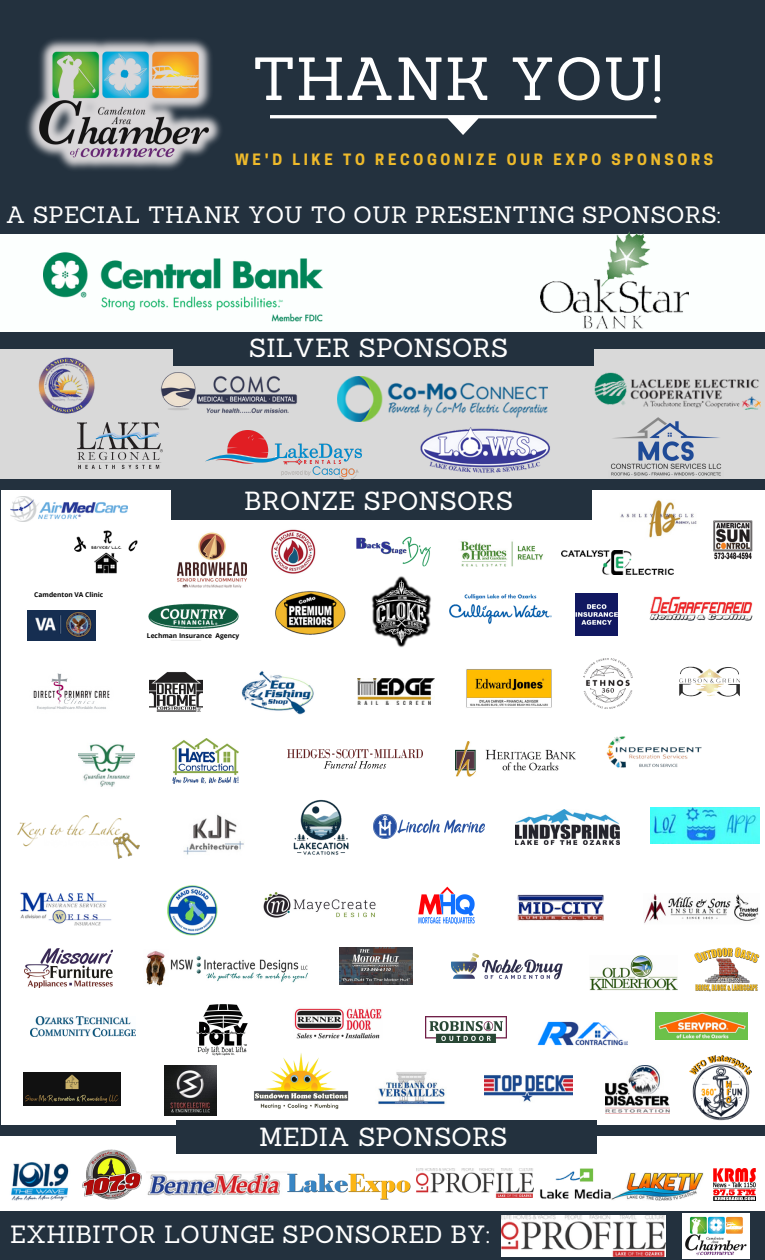
<style>
.page{position:relative;width:765px;height:1260px;background:#23313e}
.page>*{position:absolute;margin:0;border:0;box-sizing:border-box;transform-origin:0 0}
.t1{font:59.25px "Sanchez";letter-spacing:.01em;color:#fff}
.t2{font:25.5px "Sanchez";letter-spacing:.01em;color:#fff}
.t3{font:24.25px "Sanchez";letter-spacing:.01em;color:#fff}
.t4{font:23px "Sanchez";letter-spacing:.01em;color:#fff}
.t5{font:700 14.75px "Cooper Hewitt";letter-spacing:.25em;color:#eeba2b}
.t6{font:700 6.62px "Open Sans";color:#000}
</style>
<div class="page">
<div style="left:0;top:1136px;width:765px;height:74px;background:#fff"></div>
<div style="left:0;top:349px;width:765px;height:129px;background:#d9d9d9"></div>
<div style="left:0;top:235px;width:765px;height:97px;background:#fcfffe"></div>
<img style="left:541px;top:231px;width:148px;height:98px">
<img style="left:44px;top:252px;width:278px;height:70px">
<img style="left:713px;top:1168px;width:42px;height:33px">
<img style="left:11px;top:1163px;width:72px;height:37px">
<img style="left:417px;top:1169px;width:116px;height:29px">
<img style="left:595px;top:372px;width:166px;height:38px">
<img style="left:78px;top:423px;width:84px;height:46px">
<img style="left:161px;top:372px;width:136px;height:41px">
<div style="left:173px;top:332px;width:421px;height:34px;background:#23313e"></div>
<svg style="left:270px;top:115px;width:386px;height:20px"></svg>
<div style="left:2px;top:490px;width:763px;height:635px;background:#fff"></div>
<div style="left:171px;top:486px;width:421px;height:33px;background:#23313e"></div>
<div style="left:176px;top:1120px;width:420px;height:34px;background:#23313e"></div>
<img style="left:26px;top:39px;width:195px;height:131px">
<img style="left:539px;top:1147px;width:72px;height:64px">
<img style="left:420px;top:427px;width:130px;height:46px">
<img style="left:502px;top:1215px;width:164px;height:42px">
<img style="left:683px;top:1213px;width:66px;height:45px">
<img style="left:147px;top:1172px;width:141px;height:24px">
<img style="left:38px;top:357px;width:57px;height:57px">
<img style="left:611px;top:1172px;width:93px;height:28px">
<img style="left:288px;top:1173px;width:123px;height:27px">
<img style="left:206px;top:431px;width:155px;height:49px">
<img style="left:599px;top:395px;width:128px;height:84px">
<img style="left:196px;top:1004px;width:52px;height:52px">
<img style="left:173px;top:738px;width:66px;height:45px">
<img style="left:584px;top:659px;width:49px;height:49px">
<img style="left:589px;top:955px;width:89px;height:36px">
<img style="left:146px;top:951px;width:162px;height:35px">
<img style="left:456px;top:741px;width:120px;height:36px">
<img style="left:18px;top:815px;width:122px;height:44px">
<img style="left:24px;top:948px;width:88px;height:40px">
<img style="left:460px;top:541px;width:84px;height:26px">
<img style="left:378px;top:1072px;width:67px;height:33px">
<img style="left:183px;top:814px;width:61px;height:41px">
<img style="left:357px;top:678px;width:77px;height:27px">
<img style="left:30px;top:1016px;width:105px;height:20px">
<img style="left:644px;top:894px;width:115px;height:29px">
<img style="left:713px;top:520px;width:40px;height:40px">
<img style="left:339px;top:948px;width:73px;height:36px">
<img style="left:373px;top:815px;width:112px;height:24px">
<img style="left:294px;top:1008px;width:88px;height:31px">
<img style="left:485px;top:1075px;width:87px;height:27px">
<img style="left:694px;top:947px;width:65px;height:45px">
<img style="left:20px;top:892px;width:92px;height:34px">
<img style="left:356px;top:536px;width:75px;height:31px">
<img style="left:418px;top:887px;width:57px;height:38px">
<img style="left:516px;top:810px;width:104px;height:35px">
<img style="left:517px;top:894px;width:87px;height:27px">
<img style="left:148px;top:603px;width:91px;height:27px">
<img style="left:466px;top:669px;width:86px;height:39px">
<img style="left:425px;top:1017px;width:82px;height:25px">
<img style="left:449px;top:594px;width:103px;height:30px">
<img style="left:576px;top:594px;width:42px;height:42px">
<img style="left:74px;top:530px;width:64px;height:44px">
<img style="left:650px;top:808px;width:110px;height:35px">
<img style="left:150px;top:672px;width:52px;height:40px">
<img style="left:24px;top:1072px;width:96px;height:33px">
<img style="left:271px;top:529px;width:45px;height:45px">
<img style="left:263px;top:892px;width:113px;height:26px">
<img style="left:288px;top:750px;width:135px;height:19px">
<img style="left:537px;top:1021px;width:91px;height:25px">
<img style="left:167px;top:885px;width:51px;height:51px">
<img style="left:245px;top:1049px;width:104px;height:61px">
<img style="left:33px;top:673px;width:77px;height:37px">
<img style="left:79px;top:744px;width:55px;height:43px">
<img style="left:178px;top:532px;width:68px;height:55px">
<img style="left:679px;top:666px;width:61px;height:31px">
<img style="left:606px;top:1065px;width:64px;height:48px">
<img style="left:620px;top:500px;width:77px;height:38px">
<img style="left:293px;top:799px;width:56px;height:56px">
<img style="left:28px;top:610px;width:67px;height:30px">
<img style="left:275px;top:591px;width:71px;height:44px">
<img style="left:561px;top:551px;width:113px;height:23px">
<img style="left:656px;top:1013px;width:92px;height:26px">
<img style="left:606px;top:736px;width:96px;height:32px">
<img style="left:241px;top:671px;width:73px;height:44px">
<img style="left:649px;top:596px;width:104px;height:25px">
<img style="left:371px;top:576px;width:60px;height:72px">
<img style="left:83px;top:1149px;width:59px;height:51px">
<img style="left:689px;top:1055px;width:63px;height:66px">
<img style="left:164px;top:1066px;width:53px;height:49px">
<img style="left:338px;top:376px;width:209px;height:45px">
<img style="left:11px;top:496px;width:116px;height:26px">
<img style="left:451px;top:953px;width:112px;height:27px">
<p class="t1" style="left:252px;top:41px;width:412px">THANK YOU!</p>
<h1 class="t5" style="left:235px;top:154px;width:480px">WE'D LIKE TO RECOGONIZE OUR EXPO SPONSORS</h1>
<h2 class="t4" style="left:6px;top:200px;width:716px">A SPECIAL THANK YOU TO OUR PRESENTING SPONSORS:</h2>
<p class="t2" style="left:249px;top:332px;width:261px">SILVER SPONSORS</p>
<p class="t6" style="left:34px;top:590px;width:71px">Camdenton VA Clinic</p>
<h2 class="t2" style="left:244px;top:485px;width:270px">BRONZE SPONSORS</h2>
<p class="t6" style="left:147px;top:631px;width:94px">Lechman Insurance Agency</p>
<p class="t2" style="left:259px;top:1120px;width:250px">MEDIA SPONSORS</p>
<h3 class="t3" style="left:10px;top:1219px;width:481px">EXHIBITOR LOUNGE SPONSORED BY:</h3>
</div>
